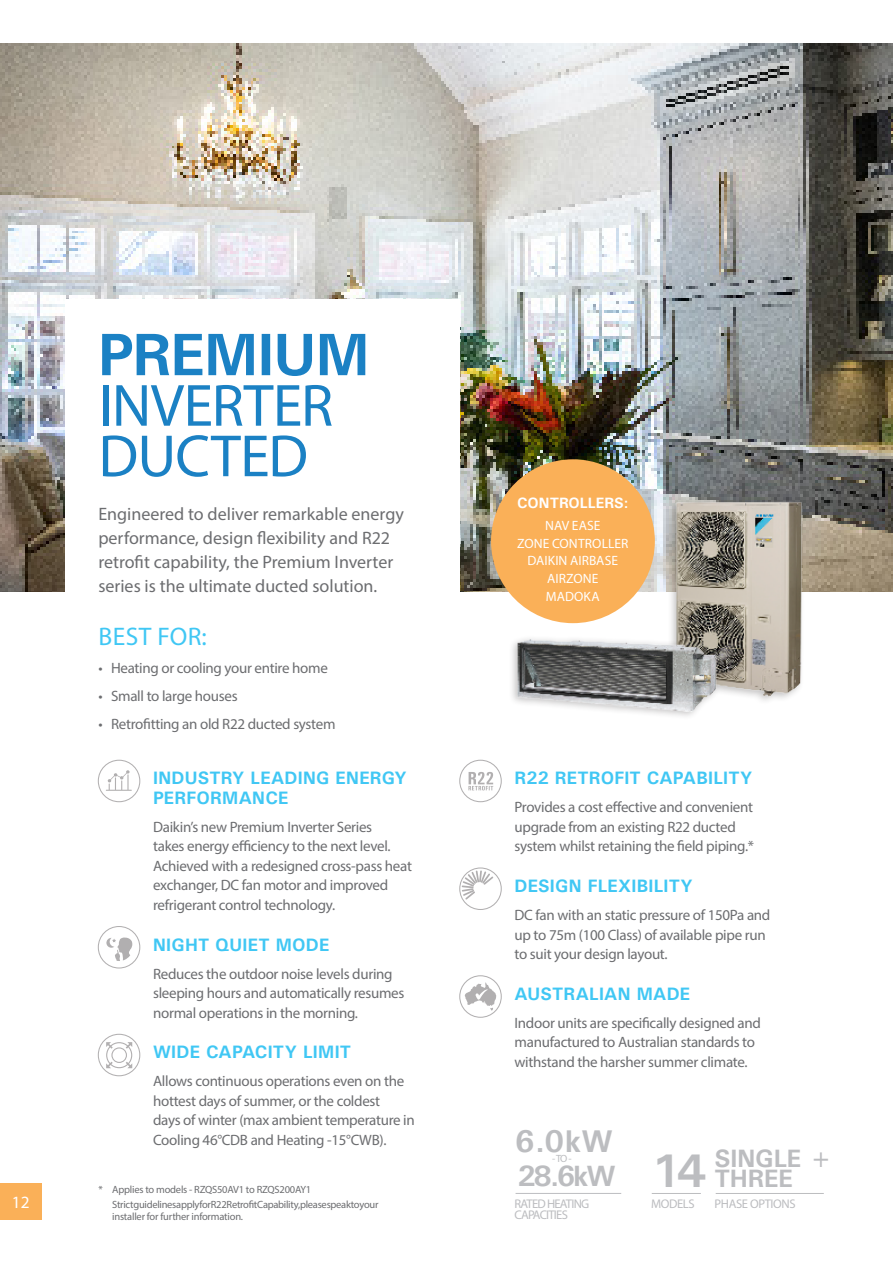
<style>
.page{position:relative;width:893px;height:1263px;background:#fff}
.page>*{position:absolute;margin:0;border:0;box-sizing:border-box;transform-origin:0 0}
.BODY{font:60px "Myriad Pro";letter-spacing:-.015em;color:#1b81c4}
.BODY-2{font:700 60px "Univers";letter-spacing:-.01em;color:#1b81c4}
.BODY-3{font:700 47.25px "Univers";color:#bcbdc0}
.BODY-4{font:700 31.5px "Univers";color:#bcbdc0}
.BODY-5{font:700 29.4px "Univers";color:#bcbdc0}
.large_subheading{font:25.5px "Myriad Pro";letter-spacing:.015em;color:#40c7f4}
.BODY-6{font:700 25.2px/20px "Univers";letter-spacing:-.01em;color:#bcbdc0}
.INTRO{font:18px/24px "Myriad Pro";color:#6c6d70}
.Icon_subheading{font:700 18px/19.5px "Univers";letter-spacing:.01em;color:#40c7f4}
.t1{font:17.25px "Myriad Pro";color:#fff}
.Icon_body{font:15px/19.5px "Myriad Pro";letter-spacing:-.02em;color:#6c6d70}
.BODY-7{font:700 15px "Univers";letter-spacing:-.005em;color:#fff}
.BODY-8{font:13.5px "Myriad Pro";letter-spacing:.005em;color:#fff}
.BODY-9{font:12.6px/11.6px "Myriad Pro";letter-spacing:-.06em;color:#bcbdc0}
.BODY-10{font:12.6px "Myriad Pro";letter-spacing:-.03em;color:#bcbdc0}
.notes{font:10.5px/12px "Myriad Pro";letter-spacing:-.025em;color:#6c6d70}
.BODY-11{font:10.5px "Myriad Pro";color:#bcbdc0}
</style>
<div class="page">
<img style="left:0;top:43px;width:893px;height:549px">
<div style="left:65px;top:299px;width:394px;height:477px;background:#fff"></div>
<hr style="left:652px;top:1193px;width:49px;height:1px;background:#bcbdc0">
<hr style="left:716px;top:1193px;width:108px;height:1px;background:#bcbdc0">
<div style="left:668px;top:497px;width:137px;height:208px;background:#231f20;opacity:.27"></div>
<img style="left:675px;top:500px;width:130px;height:197px">
<div style="left:509px;top:635px;width:212px;height:86px;background:#231f20;opacity:.27"></div>
<img style="left:514px;top:637px;width:209px;height:76px">
<hr style="left:516px;top:1193px;width:105px;height:1px;background:#bcbdc0">
<svg style="left:98px;top:760px;width:42px;height:42px"></svg>
<svg style="left:98px;top:926px;width:42px;height:42px"></svg>
<svg style="left:98px;top:1034px;width:42px;height:42px"></svg>
<svg style="left:459px;top:760px;width:43px;height:42px"></svg>
<svg style="left:459px;top:867px;width:43px;height:43px"></svg>
<svg style="left:459px;top:975px;width:43px;height:43px"></svg>
<div style="left:491px;top:459px;width:164px;height:164px;background:#fab058;border-radius:50%"></div>
<div style="left:0;top:1183px;width:42px;height:37px;background:#fab058"></div>
<p class="t1" style="left:12px;top:1192px;width:19px">12</p>
<p class="BODY-2" style="left:98px;top:316px;width:274px">PREMIUM</p>
<p class="BODY" style="left:98px;top:369px;width:236px">INVERTER</p>
<p class="BODY" style="left:98px;top:419px;width:211px">DUCTED</p>
<p class="INTRO" style="left:98px;top:502px;width:307px">Engineered to deliver remarkable energy performance, design flexibility and R22 retrofit capability, the Premium Inverter series is the ultimate ducted solution.</p>
<p class="large_subheading" style="left:99px;top:620px;width:110px">BEST FOR:</p>
<p class="Icon_body" style="left:98px;top:658px;width:231px">• Heating or cooling your entire home</p>
<p class="Icon_body" style="left:98px;top:686px;width:141px">• Small to large houses</p>
<p class="Icon_body" style="left:98px;top:714px;width:239px">• Retrofitting an old R22 ducted system</p>
<p class="Icon_subheading" style="left:153px;top:768px;width:255px">INDUSTRY LEADING ENERGY<br>PERFORMANCE</p>
<p class="Icon_body" style="left:153px;top:817px;width:260px">Daikin’s new Premium Inverter Series<br>takes energy efficiency to the next level.<br>Achieved with a redesigned cross-pass heat exchanger, DC fan motor and improved refrigerant control technology.</p>
<p class="Icon_subheading" style="left:153px;top:934px;width:178px">NIGHT QUIET MODE</p>
<p class="Icon_body" style="left:153px;top:963px;width:253px">Reduces the outdoor noise levels during sleeping hours and automatically resumes normal operations in the morning.</p>
<p class="Icon_subheading" style="left:153px;top:1042px;width:200px">WIDE CAPACITY LIMIT</p>
<p class="Icon_body" style="left:153px;top:1071px;width:263px">Allows continuous operations even on the hottest days of summer, or the coldest<br>days of winter (max ambient temperature in Cooling 46°CDB and Heating -15°CWB).</p>
<p class="notes" style="left:99px;top:1184px;width:214px">* Applies to models - RZQS50AV1 to RZQS200AY1</p>
<p class="notes" style="left:112px;top:1198px;width:268px">Strict guidelines apply for R22 Retrofit Capability, please speak to your installer for further information.</p>
<p class="BODY-7" style="left:517px;top:493px;width:113px">CONTROLLERS:</p>
<p class="BODY-8" style="left:545px;top:517px;width:57px">NAV EASE</p>
<p class="BODY-8" style="left:517px;top:535px;width:112px">ZONE CONTROLLER</p>
<p class="BODY-8" style="left:528px;top:552px;width:92px">DAIKIN AIRBASE</p>
<p class="BODY-8" style="left:547px;top:570px;width:53px">AIRZONE</p>
<p class="BODY-8" style="left:546px;top:588px;width:55px">MADOKA</p>
<p class="Icon_subheading" style="left:514px;top:768px;width:239px">R22 RETROFIT CAPABILITY</p>
<p class="Icon_body" style="left:514px;top:797px;width:241px">Provides a cost effective and convenient upgrade from an existing R22 ducted system whilst retaining the field piping.*</p>
<p class="Icon_subheading" style="left:514px;top:876px;width:180px">DESIGN FLEXIBILITY</p>
<p class="Icon_body" style="left:514px;top:905px;width:257px">DC fan with an static pressure of 150Pa and up to 75m (100 Class) of available pipe run to suit your design layout.</p>
<p class="Icon_subheading" style="left:514px;top:983px;width:177px">AUSTRALIAN MADE</p>
<p class="Icon_body" style="left:514px;top:1013px;width:248px">Indoor units are specifically designed and manufactured to Australian standards to withstand the harsher summer climate.</p>
<p class="BODY-4" style="left:515px;top:1121px;width:100px">6.0kW</p>
<p class="BODY-5" style="left:517px;top:1158px;width:100px">28.6kW</p>
<p class="BODY-9" style="left:514px;top:1197px;width:76px">RATED HEATING<br>CAPACITIES</p>
<p class="BODY-11" style="left:552px;top:1152px;width:21px">- TO -</p>
<p class="BODY-3" style="left:651px;top:1140px;width:57px">14</p>
<p class="BODY-9" style="left:651px;top:1197px;width:45px">MODELS</p>
<p class="BODY-6" style="left:715px;top:1148px;width:121px">SINGLE +<br>THREE</p>
<p class="BODY-10" style="left:715px;top:1196px;width:83px">PHASE OPTIONS</p>
</div>
